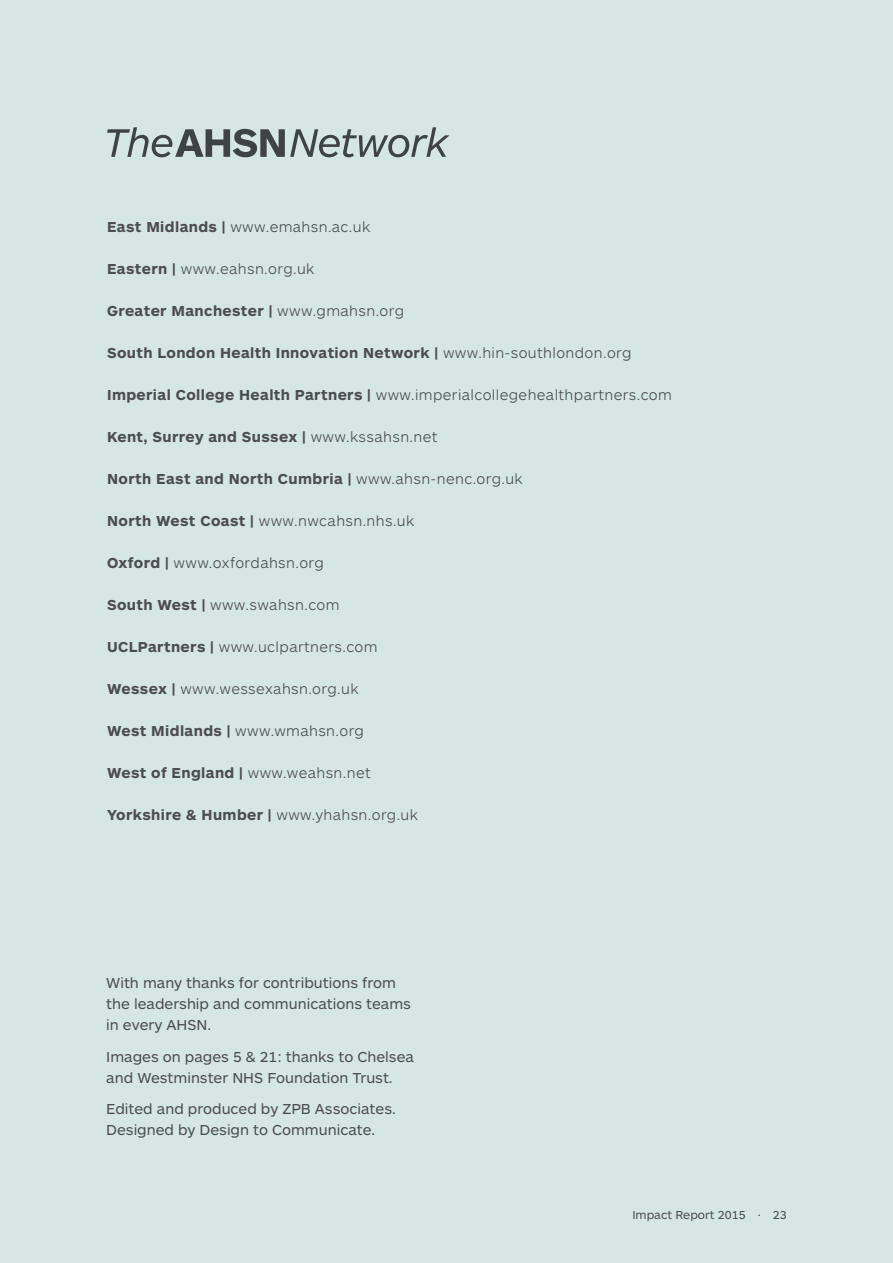
<style>
.page{position:relative;width:893px;height:1263px;background:#d6e6e3}
.page>*{position:absolute;margin:0;border:0;box-sizing:border-box;transform-origin:0 0}
.t1{font:300 15px "ARS Maquette Pro";letter-spacing:.025em;color:#4c4d4f}
.t2{font:700 15px "ARS Maquette Pro";letter-spacing:.025em;color:#4c4d4f}
.t3{font:15px/21px "ARS Maquette Pro";color:#4c4d4f}
.t4{font:12px "ARS Maquette Pro";color:#4c4d4f}
.s1{font-weight:700}
.s2{font-weight:300}
</style>
<div class="page">
<svg style="left:107px;top:127px;width:343px;height:30px"></svg>
<p class="t1" style="left:107px;top:218px;width:265px"><span class="s1">East Midlands |</span> www.emahsn.ac.uk</p>
<p class="t1" style="left:107px;top:260px;width:209px"><span class="s1">Eastern |</span> www.eahsn.org.uk</p>
<p class="t2" style="left:107px;top:301px;width:299px">Greater Manchester | <span class="s2">www.gmahsn.org</span></p>
<p class="t2" style="left:107px;top:343px;width:526px">South London Health Innovation Network | <span class="s2">www.hin-southlondon.org</span></p>
<p class="t1" style="left:107px;top:386px;width:566px"><span class="s1">Imperial College Health Partners |</span> www.imperialcollegehealthpartners.com</p>
<p class="t2" style="left:107px;top:427px;width:332px">Kent, Surrey and Sussex | <span class="s2">www.kssahsn.net</span></p>
<p class="t2" style="left:107px;top:469px;width:417px">North East and North Cumbria | <span class="s2">www.ahsn-nenc.org.uk</span></p>
<p class="t1" style="left:107px;top:512px;width:309px"><span class="s1">North West Coast |</span> www.nwcahsn.nhs.uk</p>
<p class="t1" style="left:107px;top:554px;width:218px"><span class="s1">Oxford |</span> www.oxfordahsn.org</p>
<p class="t1" style="left:107px;top:596px;width:234px"><span class="s1">South West |</span> www.swahsn.com</p>
<p class="t1" style="left:107px;top:638px;width:272px"><span class="s1">UCLPartners |</span> www.uclpartners.com</p>
<p class="t1" style="left:107px;top:680px;width:253px"><span class="s1">Wessex |</span> www.wessexahsn.org.uk</p>
<p class="t1" style="left:107px;top:722px;width:258px"><span class="s1">West Midlands |</span> www.wmahsn.org</p>
<p class="t2" style="left:107px;top:763px;width:265px">West of England | <span class="s2">www.weahsn.net</span></p>
<p class="t2" style="left:107px;top:805px;width:312px">Yorkshire &amp; Humber | <span class="s2">www.yhahsn.org.uk</span></p>
<p class="t3" style="left:106px;top:972px;width:306px">With many thanks for contributions from the leadership and communications teams in every AHSN.</p>
<p class="t3" style="left:106px;top:1045px;width:309px">Images on pages 5 &amp; 21: thanks to Chelsea and Westminster NHS Foundation Trust.</p>
<p class="t3" style="left:106px;top:1098px;width:291px">Edited and produced by ZPB Associates.<br>Designed by Design to Communicate.</p>
<p class="t4" style="left:632px;top:1207px;width:156px">Impact Report 2015 · 23</p>
</div>
